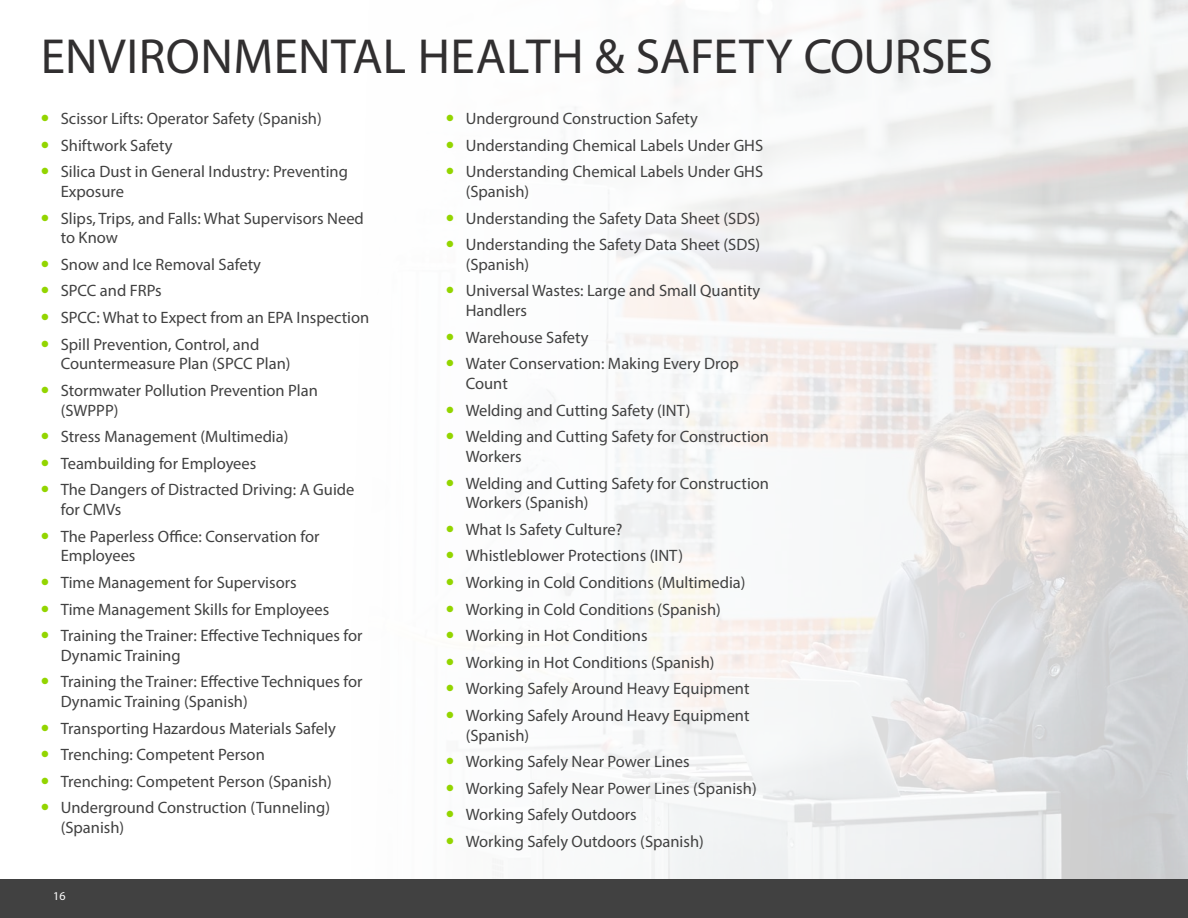
<style>
.page{position:relative;width:1188px;height:918px;background:#fff}
.page>*{position:absolute;margin:0;border:0;box-sizing:border-box;transform-origin:0 0}
.t1{font:49.5px "Myriad Pro";color:#312f30}
.t2{font:16.5px/19.8px "Myriad Pro";color:#414141}
.t3{font:12px "Myriad Pro";color:#fff}
</style>
<div class="page">
<img style="left:500px;top:0;width:688px;height:879px">
<div style="left:0;top:879px;width:1188px;height:39px;background:#414141"></div>
<p class="t1" style="left:41px;top:26px;width:953px">ENVIRONMENTAL HEALTH &amp; SAFETY COURSES</p>
<p class="t2" style="left:61px;top:108px;width:263px">Scissor Lifts: Operator Safety (Spanish)</p>
<p class="t2" style="left:61px;top:135px;width:113px">Shiftwork Safety</p>
<p class="t2" style="left:61px;top:162px;width:289px">Silica Dust in General Industry: Preventing<br>Exposure</p>
<p class="t2" style="left:61px;top:208px;width:305px">Slips, Trips, and Falls: What Supervisors Need to Know</p>
<p class="t2" style="left:61px;top:254px;width:202px">Snow and Ice Removal Safety</p>
<p class="t2" style="left:61px;top:281px;width:102px">SPCC and FRPs</p>
<p class="t2" style="left:61px;top:307px;width:310px">SPCC: What to Expect from an EPA Inspection</p>
<p class="t2" style="left:61px;top:334px;width:231px">Spill Prevention, Control, and<br>Countermeasure Plan (SPCC Plan)</p>
<p class="t2" style="left:61px;top:380px;width:259px">Stormwater Pollution Prevention Plan (SWPPP)</p>
<p class="t2" style="left:61px;top:427px;width:229px">Stress Management (Multimedia)</p>
<p class="t2" style="left:61px;top:453px;width:197px">Teambuilding for Employees</p>
<p class="t2" style="left:61px;top:480px;width:295px">The Dangers of Distracted Driving: A Guide for CMVs</p>
<p class="t2" style="left:61px;top:526px;width:260px">The Paperless Office: Conservation for<br>Employees</p>
<p class="t2" style="left:61px;top:572px;width:237px">Time Management for Supervisors</p>
<p class="t2" style="left:61px;top:599px;width:270px">Time Management Skills for Employees</p>
<p class="t2" style="left:61px;top:625px;width:303px">Training the Trainer: Effective Techniques for<br>Dynamic Training</p>
<p class="t2" style="left:61px;top:672px;width:303px">Training the Trainer: Effective Techniques for<br>Dynamic Training (Spanish)</p>
<p class="t2" style="left:61px;top:718px;width:277px">Transporting Hazardous Materials Safely</p>
<p class="t2" style="left:61px;top:745px;width:206px">Trenching: Competent Person</p>
<p class="t2" style="left:61px;top:771px;width:273px">Trenching: Competent Person (Spanish)</p>
<p class="t2" style="left:61px;top:798px;width:271px">Underground Construction (Tunneling) (Spanish)</p>
<p class="t2" style="left:466px;top:108px;width:234px">Underground Construction Safety</p>
<p class="t2" style="left:466px;top:135px;width:299px">Understanding Chemical Labels Under GHS</p>
<p class="t2" style="left:466px;top:162px;width:299px">Understanding Chemical Labels Under GHS (Spanish)</p>
<p class="t2" style="left:466px;top:208px;width:296px">Understanding the Safety Data Sheet (SDS)</p>
<p class="t2" style="left:466px;top:234px;width:296px">Understanding the Safety Data Sheet (SDS) (Spanish)</p>
<p class="t2" style="left:466px;top:281px;width:296px">Universal Wastes: Large and Small Quantity<br>Handlers</p>
<p class="t2" style="left:466px;top:327px;width:124px">Warehouse Safety</p>
<p class="t2" style="left:466px;top:354px;width:275px">Water Conservation: Making Every Drop<br>Count</p>
<p class="t2" style="left:466px;top:400px;width:226px">Welding and Cutting Safety (INT)</p>
<p class="t2" style="left:466px;top:427px;width:305px">Welding and Cutting Safety for Construction<br>Workers</p>
<p class="t2" style="left:466px;top:473px;width:305px">Welding and Cutting Safety for Construction<br>Workers (Spanish)</p>
<p class="t2" style="left:466px;top:519px;width:158px">What Is Safety Culture?</p>
<p class="t2" style="left:466px;top:546px;width:219px">Whistleblower Protections (INT)</p>
<p class="t2" style="left:466px;top:572px;width:281px">Working in Cold Conditions (Multimedia)</p>
<p class="t2" style="left:466px;top:599px;width:257px">Working in Cold Conditions (Spanish)</p>
<p class="t2" style="left:466px;top:625px;width:183px">Working in Hot Conditions</p>
<p class="t2" style="left:466px;top:652px;width:250px">Working in Hot Conditions (Spanish)</p>
<p class="t2" style="left:466px;top:679px;width:285px">Working Safely Around Heavy Equipment</p>
<p class="t2" style="left:466px;top:705px;width:285px">Working Safely Around Heavy Equipment (Spanish)</p>
<p class="t2" style="left:466px;top:751px;width:225px">Working Safely Near Power Lines</p>
<p class="t2" style="left:466px;top:778px;width:292px">Working Safely Near Power Lines (Spanish)</p>
<p class="t2" style="left:466px;top:805px;width:173px">Working Safely Outdoors</p>
<p class="t2" style="left:466px;top:831px;width:240px">Working Safely Outdoors (Spanish)</p>
<p class="t3" style="left:53px;top:889px;width:14px">16</p>
</div>
